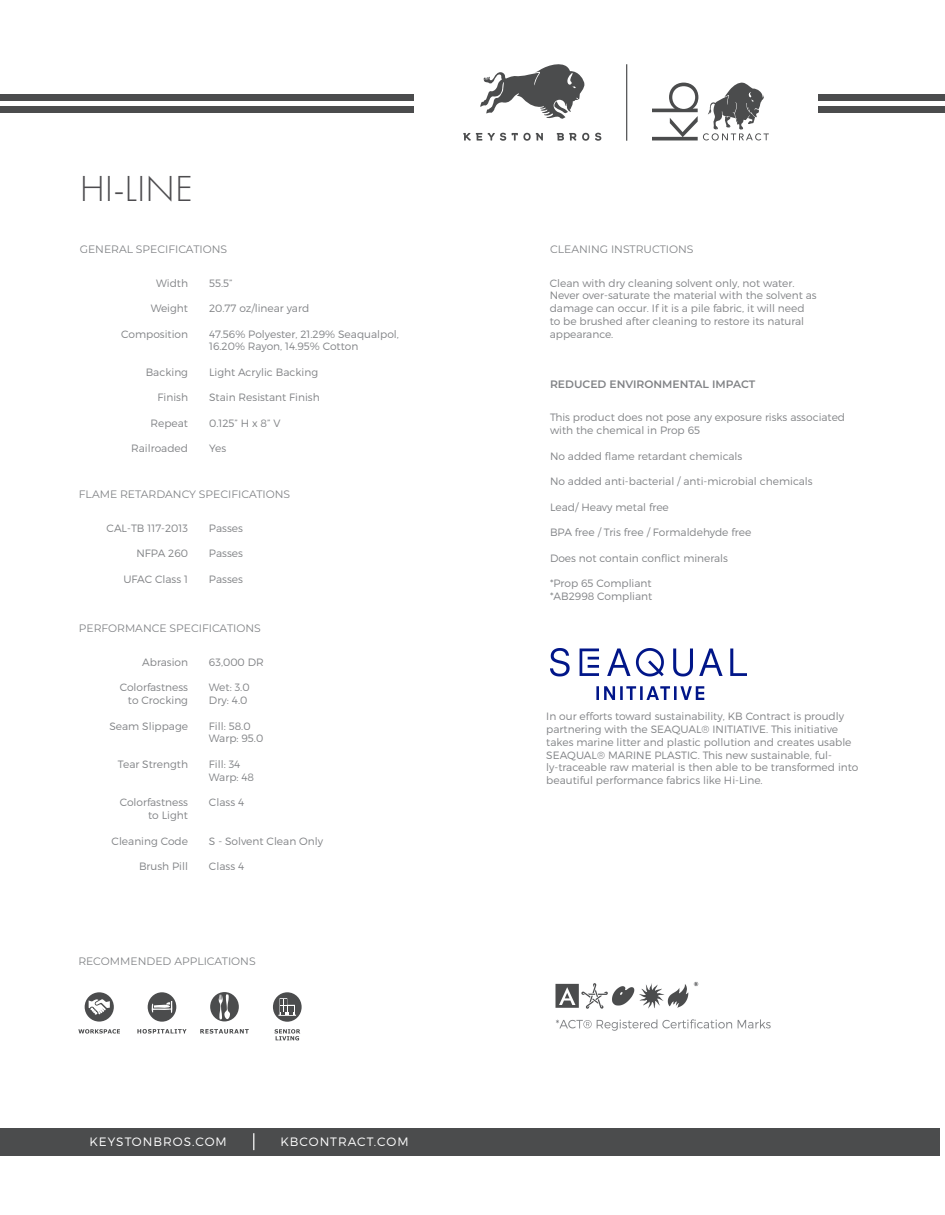
<style>
.page{position:relative;width:945px;height:1215px;background:#fff}
.page>*{position:absolute;margin:0;border:0;box-sizing:border-box;transform-origin:0 0}
.t1{font:300 37.5px "Futura PT";color:#4d4c4f}
.t2{font:300 12.15px "Montserrat";letter-spacing:.08em;color:#fff}
.t3{font:10.8px "Montserrat";color:#818386}
.t4{font:600 10.8px "Montserrat";color:#818386}
.t5{font:300 10.65px/12.8px "Montserrat";color:#818386}
</style>
<div class="page">
<div style="left:0;top:1128px;width:940px;height:27px;background:#4b4c4d"></div>
<svg style="left:253px;top:1133px;width:1px;height:17px"></svg>
<div style="left:0;top:107px;width:414px;height:6px;background:#4b4c4d"></div>
<div style="left:0;top:95px;width:414px;height:6px;background:#4b4c4d"></div>
<div style="left:818px;top:107px;width:127px;height:6px;background:#4b4c4d"></div>
<div style="left:818px;top:95px;width:127px;height:6px;background:#4b4c4d"></div>
<hr style="left:626px;top:64px;width:1px;height:77px;background:#4b4c4d">
<svg style="left:480px;top:64px;width:105px;height:55px"></svg>
<svg style="left:463px;top:133px;width:19px;height:8px"></svg>
<svg style="left:488px;top:133px;width:18px;height:8px"></svg>
<svg style="left:512px;top:133px;width:31px;height:8px"></svg>
<svg style="left:557px;top:133px;width:19px;height:8px"></svg>
<svg style="left:582px;top:133px;width:7px;height:8px"></svg>
<svg style="left:595px;top:133px;width:6px;height:8px"></svg>
<svg style="left:652px;top:82px;width:117px;height:58px"></svg>
<svg style="left:148px;top:992px;width:28px;height:30px"></svg>
<svg style="left:137px;top:1029px;width:50px;height:5px"></svg>
<svg style="left:200px;top:1029px;width:49px;height:5px"></svg>
<svg style="left:210px;top:992px;width:29px;height:29px"></svg>
<svg style="left:275px;top:1029px;width:25px;height:11px"></svg>
<svg style="left:85px;top:992px;width:29px;height:30px"></svg>
<svg style="left:78px;top:1029px;width:42px;height:5px"></svg>
<svg style="left:273px;top:992px;width:29px;height:30px"></svg>
<img style="left:555px;top:981px;width:216px;height:50px">
<img style="left:550px;top:648px;width:197px;height:51px">
<p class="t1" style="left:80px;top:167px;width:114px">HI-LINE</p>
<p class="t3" style="left:80px;top:242px;width:149px">GENERAL SPECIFICATIONS</p>
<p class="t5" style="left:156px;top:276px;width:33px">Width</p>
<p class="t5" style="left:151px;top:302px;width:39px">Weight</p>
<p class="t5" style="left:121px;top:327px;width:68px">Composition</p>
<p class="t5" style="left:146px;top:366px;width:44px">Backing</p>
<p class="t5" style="left:158px;top:391px;width:32px">Finish</p>
<p class="t5" style="left:150px;top:417px;width:39px">Repeat</p>
<p class="t5" style="left:131px;top:442px;width:58px">Railroaded</p>
<p class="t5" style="left:209px;top:276px;width:25px">55.5”</p>
<p class="t5" style="left:209px;top:302px;width:102px">20.77 oz/linear yard</p>
<p class="t5" style="left:209px;top:327px;width:191px">47.56% Polyester, 21.29% Seaqualpol,<br>16.20% Rayon, 14.95% Cotton</p>
<p class="t5" style="left:209px;top:366px;width:111px">Light Acrylic Backing</p>
<p class="t5" style="left:209px;top:391px;width:112px">Stain Resistant Finish</p>
<p class="t5" style="left:209px;top:417px;width:73px">0.125” H x 8” V</p>
<p class="t5" style="left:209px;top:442px;width:19px">Yes</p>
<p class="t3" style="left:79px;top:487px;width:213px">FLAME RETARDANCY SPECIFICATIONS</p>
<p class="t5" style="left:107px;top:521px;width:83px">CAL-TB 117-2013</p>
<p class="t5" style="left:137px;top:547px;width:53px">NFPA 260</p>
<p class="t5" style="left:123px;top:572px;width:66px">UFAC Class 1</p>
<p class="t5" style="left:209px;top:521px;width:35px">Passes</p>
<p class="t5" style="left:209px;top:547px;width:35px">Passes</p>
<p class="t5" style="left:209px;top:572px;width:35px">Passes</p>
<p class="t3" style="left:79px;top:621px;width:184px">PERFORMANCE SPECIFICATIONS</p>
<p class="t5" style="left:142px;top:656px;width:47px">Abrasion</p>
<p class="t5" style="left:120px;top:681px;width:70px">Colorfastness</p>
<p class="t5" style="left:128px;top:694px;width:62px">to Crocking</p>
<p class="t5" style="left:109px;top:719px;width:80px">Seam Slippage</p>
<p class="t5" style="left:118px;top:758px;width:72px">Tear Strength</p>
<p class="t5" style="left:120px;top:796px;width:70px">Colorfastness</p>
<p class="t5" style="left:148px;top:809px;width:41px">to Light</p>
<p class="t5" style="left:112px;top:834px;width:78px">Cleaning Code</p>
<p class="t5" style="left:139px;top:860px;width:51px">Brush Pill</p>
<p class="t5" style="left:209px;top:656px;width:56px">63,000 DR</p>
<p class="t5" style="left:209px;top:681px;width:42px">Wet: 3.0</p>
<p class="t5" style="left:209px;top:694px;width:40px">Dry: 4.0</p>
<p class="t5" style="left:209px;top:719px;width:43px">Fill: 58.0</p>
<p class="t5" style="left:209px;top:732px;width:56px">Warp: 95.0</p>
<p class="t5" style="left:209px;top:758px;width:33px">Fill: 34</p>
<p class="t5" style="left:209px;top:770px;width:47px">Warp: 48</p>
<p class="t5" style="left:209px;top:796px;width:37px">Class 4</p>
<p class="t5" style="left:209px;top:834px;width:116px">S - Solvent Clean Only</p>
<p class="t5" style="left:209px;top:860px;width:37px">Class 4</p>
<p class="t3" style="left:78px;top:954px;width:179px">RECOMMENDED APPLICATIONS</p>
<p class="t2" style="left:89px;top:1134px;width:139px">KEYSTONBROS.COM</p>
<p class="t2" style="left:280px;top:1134px;width:130px">KBCONTRACT.COM</p>
<p class="t3" style="left:550px;top:242px;width:145px">CLEANING INSTRUCTIONS</p>
<p class="t5" style="left:550px;top:276px;width:269px">Clean with dry cleaning solvent only, not water.<br>Never over-saturate the material with the solvent as damage can occur. If it is a pile fabric, it will need to be brushed after cleaning to restore its natural appearance.</p>
<p class="t4" style="left:550px;top:376px;width:207px">REDUCED ENVIRONMENTAL IMPACT</p>
<p class="t5" style="left:550px;top:411px;width:297px">This product does not pose any exposure risks associated with the chemical in Prop 65</p>
<p class="t5" style="left:550px;top:449px;width:194px">No added flame retardant chemicals</p>
<p class="t5" style="left:550px;top:475px;width:264px">No added anti-bacterial / anti-microbial chemicals</p>
<p class="t5" style="left:550px;top:500px;width:120px">Lead/ Heavy metal free</p>
<p class="t5" style="left:550px;top:526px;width:203px">BPA free / Tris free / Formaldehyde free</p>
<p class="t5" style="left:550px;top:551px;width:180px">Does not contain conflict minerals</p>
<p class="t5" style="left:550px;top:577px;width:103px">*Prop 65 Compliant</p>
<p class="t5" style="left:550px;top:590px;width:104px">*AB2998 Compliant</p>
<p class="t5" style="left:546px;top:710px;width:314px">In our efforts toward sustainability, KB Contract is proudly partnering with the SEAQUAL® INITIATIVE. This initiative takes marine litter and plastic pollution and creates usable SEAQUAL® MARINE PLASTIC. This new sustainable, ful&shy;ly-traceable raw material is then able to be transformed into beautiful performance fabrics like Hi-Line.</p>
</div>
